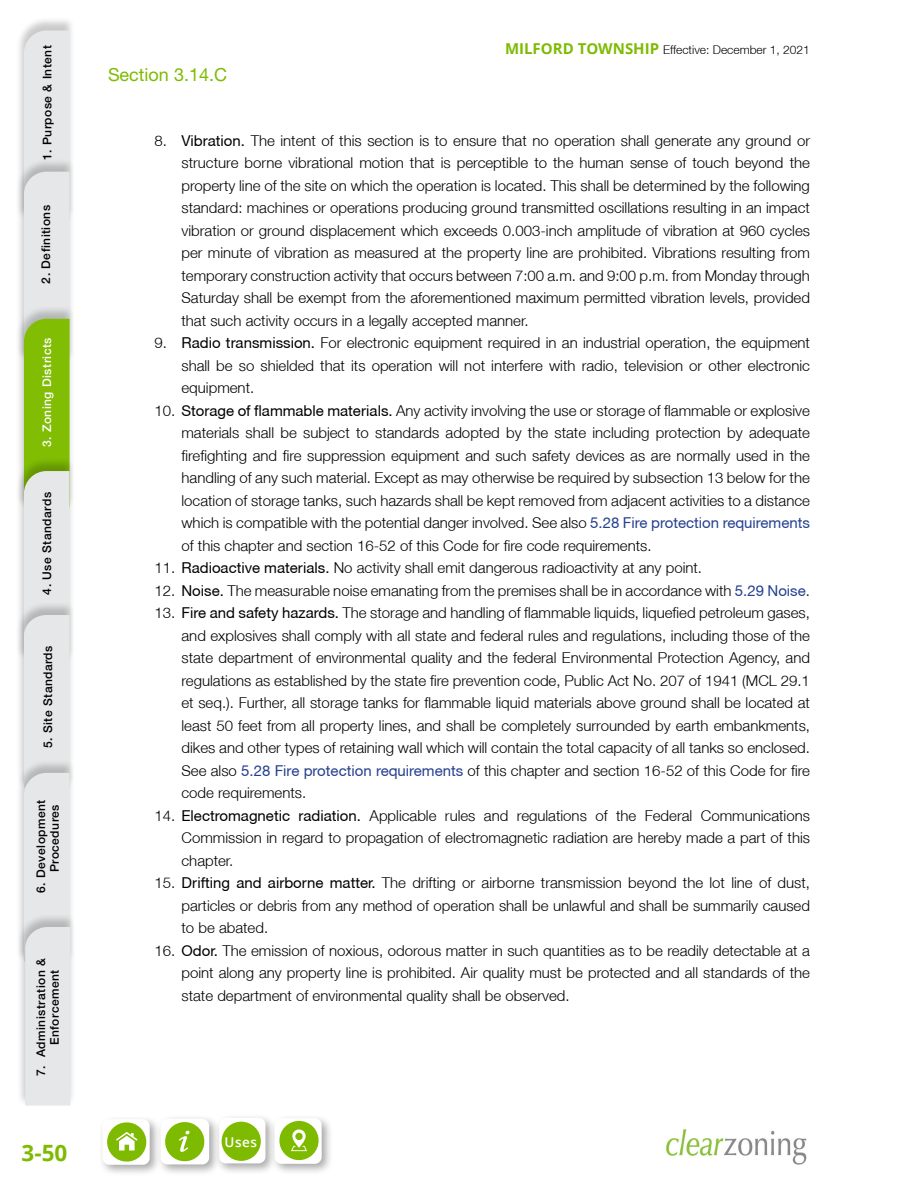
<style>
.page{position:relative;width:918px;height:1188px;background:#fff}
.page>*{position:absolute;margin:0;border:0;box-sizing:border-box;transform-origin:0 0}
.t1{font:700 22.5px "Open Sans";color:#7ebb00}
.t2{font:18px "Helvetica Neue LT Std";color:#7ebb00}
.t3{font:300 15px/22.5px "Helvetica Neue LT";color:#000;text-align:justify}
.t4{font:600 13.5px "Open Sans";color:#fff}
.t5{font:500 12px/13.5px "Helvetica Neue LT Std";letter-spacing:.04em;color:#000}
.t6{font:300 12px "Helvetica Neue LT";color:#000}
.t7{font:500 12px "Helvetica Neue LT Std";letter-spacing:.04em;color:#fff}
.s1{font-family:"Open Sans";font-weight:700;font-size:15px;color:#7ebb00}
.s2{font-family:"Helvetica Neue CE";font-weight:400}
.s3{font-family:"Helvetica Neue CE";font-weight:400;color:#25408f}
</style>
<div class="page">
<div style="left:215px;top:1114px;width:63px;height:62px;background:#000;opacity:.35"></div>
<div style="left:219px;top:1118px;width:47px;height:45px;background:#fff;border-radius:7px"></div>
<div style="left:270px;top:1114px;width:64px;height:62px;background:#000;opacity:.35"></div>
<div style="left:275px;top:1118px;width:47px;height:46px;background:#fff;border-radius:7px"></div>
<svg style="left:277px;top:1119px;width:44px;height:43px"></svg>
<div style="left:295px;top:1133px;width:8px;height:7px;background:#7ebb00;border-radius:50%"></div>
<div style="left:98px;top:1115px;width:64px;height:62px;background:#000;opacity:.35"></div>
<div style="left:103px;top:1119px;width:47px;height:46px;background:#fff;border-radius:7px"></div>
<svg style="left:105px;top:1120px;width:43px;height:44px"></svg>
<div style="left:156px;top:1115px;width:65px;height:62px;background:#000;opacity:.35"></div>
<div style="left:161px;top:1119px;width:48px;height:45px;background:#fff;border-radius:7px"></div>
<svg style="left:163px;top:1120px;width:42px;height:43px"></svg>
<div style="left:222px;top:1122px;width:39px;height:39px;background:#7ebb00;border-radius:50%"></div>
<img style="left:666px;top:1129px;width:141px;height:35px">
<div style="left:15px;top:17px;width:60px;height:203px;background:#000;opacity:.21"></div>
<div style="left:15px;top:158px;width:60px;height:203px;background:#000;opacity:.21"></div>
<div style="left:15px;top:305px;width:60px;height:203px;background:#000;opacity:.21"></div>
<div style="left:15px;top:457px;width:60px;height:203px;background:#000;opacity:.21"></div>
<div style="left:15px;top:601px;width:60px;height:187px;background:#000;opacity:.21"></div>
<div style="left:15px;top:759px;width:60px;height:203px;background:#000;opacity:.21"></div>
<div style="left:17px;top:913px;width:59px;height:193px;background:#000;opacity:.21"></div>
<svg style="left:24px;top:31px;width:46px;height:1075px;background:#d5dec5"></svg>
<p class="t5" style="left:40px;top:160px;width:116px;rotate:-90deg">1. Purpose &amp; Intent</p>
<p class="t5" style="left:39px;top:284px;width:80px;rotate:-90deg">2. Definitions</p>
<p class="t7" style="left:40px;top:447px;width:111px;rotate:-90deg">3. Zoning Districts</p>
<p class="t5" style="left:40px;top:595px;width:104px;rotate:-90deg">4. Use Standards</p>
<p class="t5" style="left:41px;top:748px;width:104px;rotate:-90deg">5. Site Standards</p>
<p class="t5" style="left:34px;top:872px;width:74px;text-indent:-20px;rotate:-90deg">6. Development<br>Procedures</p>
<p class="t5" style="left:34px;top:1045px;width:89px;text-indent:-30px;rotate:-90deg">7. Administration &amp;<br>Enforcement</p>
<h1 class="t1" style="left:22px;top:1137px;width:47px">3-50</h1>
<p class="t2" style="left:108px;top:64px;width:121px">Section 3.14.C</p>
<p class="t6" style="left:505px;top:43px;width:306px"><span class="s1">MILFORD TOWNSHIP</span> Effective: December 1, 2021</p>
<p class="t3" style="left:182px;top:129px;width:630px;text-indent:-27px">8. <span class="s2">Vibration.</span> The intent of this section is to ensure that no operation shall generate any ground or structure borne vibrational motion that is perceptible to the human sense of touch beyond the property line of the site on which the operation is located. This shall be determined by the following standard: machines or operations producing ground transmitted oscillations resulting in an impact vibration or ground displacement which exceeds 0.003-inch amplitude of vibration at 960 cycles per minute of vibration as measured at the property line are prohibited. Vibrations resulting from temporary construction activity that occurs between 7:00 a.m. and 9:00 p.m. from Monday through Saturday shall be exempt from the aforementioned maximum permitted vibration levels, provided that such activity occurs in a legally accepted manner.</p>
<p class="t3" style="left:182px;top:331px;width:630px;text-indent:-27px">9. <span class="s2">Radio transmission.</span> For electronic equipment required in an industrial operation, the equipment shall be so shielded that its operation will not interfere with radio, television or other electronic equipment.</p>
<p class="t3" style="left:182px;top:399px;width:630px;text-indent:-27px">10. <span class="s2">Storage of flammable materials.</span> Any activity involving the use or storage of flammable or explosive materials shall be subject to standards adopted by the state including protection by adequate firefighting and fire suppression equipment and such safety devices as are normally used in the handling of any such material. Except as may otherwise be required by subsection 13 below for the location of storage tanks, such hazards shall be kept removed from adjacent activities to a distance which is compatible with the potential danger involved. See also <span class="s3">5.28 Fire protection requirements </span>of this chapter and section 16-52 of this Code for fire code requirements.</p>
<p class="t3" style="left:154px;top:556px;width:549px">11. <span class="s2">Radioactive materials.</span> No activity shall emit dangerous radioactivity at any point.</p>
<p class="t3" style="left:154px;top:579px;width:657px">12. <span class="s2">Noise.</span> The measurable noise emanating from the premises shall be in accordance with <span class="s3">5.29 Noise</span>.</p>
<p class="t3" style="left:182px;top:601px;width:630px;text-indent:-27px">13. <span class="s2">Fire and safety hazards.</span> The storage and handling of flammable liquids, liquefied petroleum gases, and explosives shall comply with all state and federal rules and regulations, including those of the state department of environmental quality and the federal Environmental Protection Agency, and regulations as established by the state fire prevention code, Public Act No. 207 of 1941 (MCL 29.1 et seq.). Further, all storage tanks for flammable liquid materials above ground shall be located at least 50 feet from all property lines, and shall be completely surrounded by earth embankments, dikes and other types of retaining wall which will contain the total capacity of all tanks so enclosed.<br>See also <span class="s3">5.28 Fire protection requirements</span> of this chapter and section 16-52 of this Code for fire code requirements.</p>
<p class="t3" style="left:182px;top:804px;width:630px;text-indent:-27px">14. <span class="s2">Electromagnetic radiation.</span> Applicable rules and regulations of the Federal Communications Commission in regard to propagation of electromagnetic radiation are hereby made a part of this chapter.</p>
<p class="t3" style="left:182px;top:871px;width:630px;text-indent:-27px">15. <span class="s2">Drifting and airborne matter.</span> The drifting or airborne transmission beyond the lot line of dust, particles or debris from any method of operation shall be unlawful and shall be summarily caused to be abated.</p>
<p class="t3" style="left:182px;top:939px;width:630px;text-indent:-27px">16. <span class="s2">Odor.</span> The emission of noxious, odorous matter in such quantities as to be readily detectable at a point along any property line is prohibited. Air quality must be protected and all standards of the state department of environmental quality shall be observed.</p>
<p class="t4" style="left:225px;top:1133px;width:34px">Uses</p>
</div>
